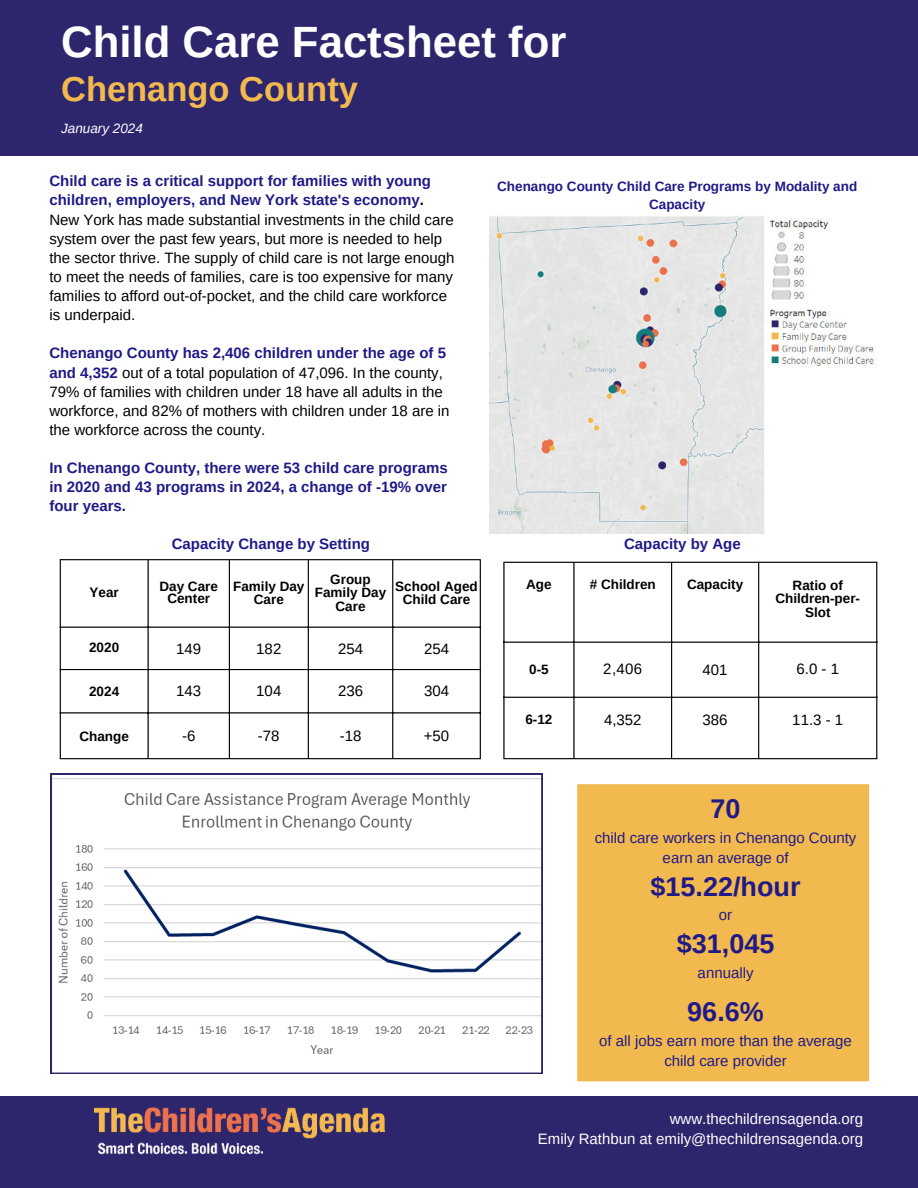
<style>
.page{position:relative;width:918px;height:1188px;background:#fff}
.page>*{position:absolute;margin:0;border:0;box-sizing:border-box;transform-origin:0 0}
.t1{font:700 43.8px "Arimo";color:#fff}
.t2{font:700 34.5px "Arimo";color:#f2b94f}
.t3{font:700 27px "Arimo";color:#201a87}
.t4{font:15px/19.2px "Arimo";color:#000}
.t5{font:700 15px/19.2px "Arimo";color:#201a87;text-align:justify}
.t6{font:15px/20.2px "Arimo";color:#201a87;text-align:center}
.t7{font:15px/20.2px "Arimo";color:#fff;text-align:right}
.t8{font:700 13.5px/13.5px "Arimo";color:#000;text-align:center}
.t9{font:700 13.5px/18px "Arimo";color:#201a87;text-align:center}
.t10{font:italic 13.5px "Arimo";color:#fff}
.s1{font-weight:700;color:#201a87}
.s2{font-weight:700}
</style>
<div class="page">
<div style="left:0;top:1096px;width:918px;height:92px;background:#2e266d"></div>
<img style="left:93px;top:1107px;width:292px;height:48px">
<div style="left:0;top:0;width:918px;height:156px;background:#2e266d"></div>
<svg style="left:492px;top:561px;width:386px;height:213px"></svg>
<hr style="left:503px;top:563px;width:2px;height:195px;background:#000">
<hr style="left:573px;top:563px;width:2px;height:195px;background:#000">
<hr style="left:671px;top:563px;width:1px;height:195px;background:#000">
<hr style="left:758px;top:563px;width:1px;height:195px;background:#000">
<hr style="left:876px;top:563px;width:1px;height:195px;background:#000">
<hr style="left:503px;top:562px;width:374px;height:1px;background:#000">
<hr style="left:503px;top:642px;width:374px;height:1px;background:#000">
<hr style="left:503px;top:697px;width:374px;height:1px;background:#000">
<hr style="left:503px;top:758px;width:374px;height:1px;background:#000">
<svg style="left:51px;top:559px;width:440px;height:215px"></svg>
<hr style="left:60px;top:560px;width:1px;height:198px;background:#000">
<hr style="left:148px;top:560px;width:1px;height:198px;background:#000">
<hr style="left:229px;top:560px;width:1px;height:198px;background:#000">
<hr style="left:308px;top:560px;width:1px;height:198px;background:#000">
<hr style="left:392px;top:560px;width:1px;height:198px;background:#000">
<hr style="left:480px;top:560px;width:1px;height:198px;background:#000">
<hr style="left:60px;top:559px;width:421px;height:1px;background:#000">
<hr style="left:60px;top:627px;width:421px;height:1px;background:#000">
<hr style="left:60px;top:669px;width:421px;height:1px;background:#000">
<hr style="left:60px;top:712px;width:421px;height:2px;background:#000">
<hr style="left:60px;top:758px;width:421px;height:1px;background:#000">
<svg style="left:51px;top:774px;width:491px;height:300px"></svg>
<div style="left:577px;top:784px;width:293px;height:298px;background:#f2b94f"></div>
<img style="left:489px;top:216px;width:386px;height:317px">
<h1 class="t1" style="left:61px;top:12px;width:507px">Child Care Factsheet for</h1>
<h2 class="t2" style="left:61px;top:65px;width:298px">Chenango County</h2>
<p class="t10" style="left:61px;top:119px;width:83px">January 2024</p>
<p class="t4" style="left:49px;top:172px;width:407px"><span class="s1">Child care is a critical support for families with young children, employers, and New York state's economy</span><span class="s2">.<br></span>New York has made substantial investments in the child care system over the past few years, but more is needed to help the sector thrive. The supply of child care is not large enough to meet the needs of families, care is too expensive for many families to afford out-of-pocket, and the child care workforce is underpaid.</p>
<p class="t4" style="left:49px;top:344px;width:402px"><span class="s1">Chenango County has 2,406 children under the age of 5 and 4,352</span> out of a total population of 47,096. In the county, 79% of families with children under 18 have all adults in the workforce, and 82% of mothers with children under 18 are in the workforce across the county.</p>
<p class="t5" style="left:49px;top:459px;width:400px">In Chenango County, there were 53 child care programs in 2020 and 43 programs in 2024, a change of -19% over four years.</p>
<p class="t9" style="left:497px;top:178px;width:362px">Chenango County Child Care Programs by Modality and<br>Capacity</p>
<p class="t5" style="left:172px;top:534px;width:200px">Capacity Change by Setting</p>
<p class="t5" style="left:624px;top:534px;width:118px">Capacity by Age</p>
<p class="t8" style="left:90px;top:586px;width:31px">Year</p>
<p class="t8" style="left:159px;top:580px;width:60px;line-height:12.3px">Day Care<br>Center</p>
<p class="t8" style="left:233px;top:579px;width:73px">Family Day<br>Care</p>
<p class="t8" style="left:315px;top:573px;width:73px">Group<br>Family Day<br>Care</p>
<p class="t8" style="left:395px;top:579px;width:84px">School Aged<br>Child Care</p>
<p class="t8" style="left:89px;top:641px;width:32px">2020</p>
<p class="t4" style="left:176px;top:639px;width:27px">149</p>
<p class="t4" style="left:256px;top:639px;width:27px">182</p>
<p class="t4" style="left:338px;top:639px;width:27px">254</p>
<p class="t4" style="left:424px;top:639px;width:27px">254</p>
<p class="t8" style="left:89px;top:685px;width:32px">2024</p>
<p class="t4" style="left:176px;top:681px;width:27px">143</p>
<p class="t4" style="left:256px;top:681px;width:27px">104</p>
<p class="t4" style="left:338px;top:681px;width:27px">236</p>
<p class="t4" style="left:424px;top:681px;width:27px">304</p>
<p class="t8" style="left:79px;top:729px;width:51px">Change</p>
<p class="t4" style="left:182px;top:726px;width:15px">-6</p>
<p class="t4" style="left:258px;top:726px;width:23px">-78</p>
<p class="t4" style="left:340px;top:726px;width:23px">-18</p>
<p class="t4" style="left:424px;top:726px;width:27px">+50</p>
<p class="t8" style="left:526px;top:578px;width:27px">Age</p>
<p class="t8" style="left:590px;top:578px;width:68px"># Children</p>
<p class="t8" style="left:687px;top:578px;width:58px">Capacity</p>
<p class="t8" style="left:775px;top:579px;width:86px">Ratio of<br>Children-per-<br>Slot</p>
<p class="t8" style="left:529px;top:663px;width:21px">0-5</p>
<p class="t4" style="left:603px;top:660px;width:40px">2,406</p>
<p class="t4" style="left:703px;top:661px;width:27px">401</p>
<p class="t4" style="left:796px;top:660px;width:44px">6.0 - 1</p>
<p class="t8" style="left:525px;top:713px;width:29px">6-12</p>
<p class="t4" style="left:604px;top:711px;width:39px">4,352</p>
<p class="t4" style="left:703px;top:711px;width:27px">386</p>
<p class="t4" style="left:792px;top:711px;width:52px">11.3 - 1</p>
<h3 class="t3" style="left:711px;top:790px;width:32px">70</h3>
<p class="t6" style="left:595px;top:828px;width:263px">child care workers in Chenango County earn an average of</p>
<h3 class="t3" style="left:651px;top:868px;width:152px">$15.22/hour</h3>
<p class="t6" style="left:719px;top:905px;width:15px">or</p>
<h3 class="t3" style="left:677px;top:925px;width:99px">$31,045</h3>
<p class="t6" style="left:698px;top:963px;width:57px">annually</p>
<h3 class="t3" style="left:687px;top:993px;width:78px">96.6%</h3>
<p class="t6" style="left:599px;top:1030px;width:254px">of all jobs earn more than the average child care provider</p>
<p class="t7" style="left:538px;top:1109px;width:327px">www.thechildrensagenda.org<br>Emily Rathbun at emily@thechildrensagenda.org</p>
</div>
